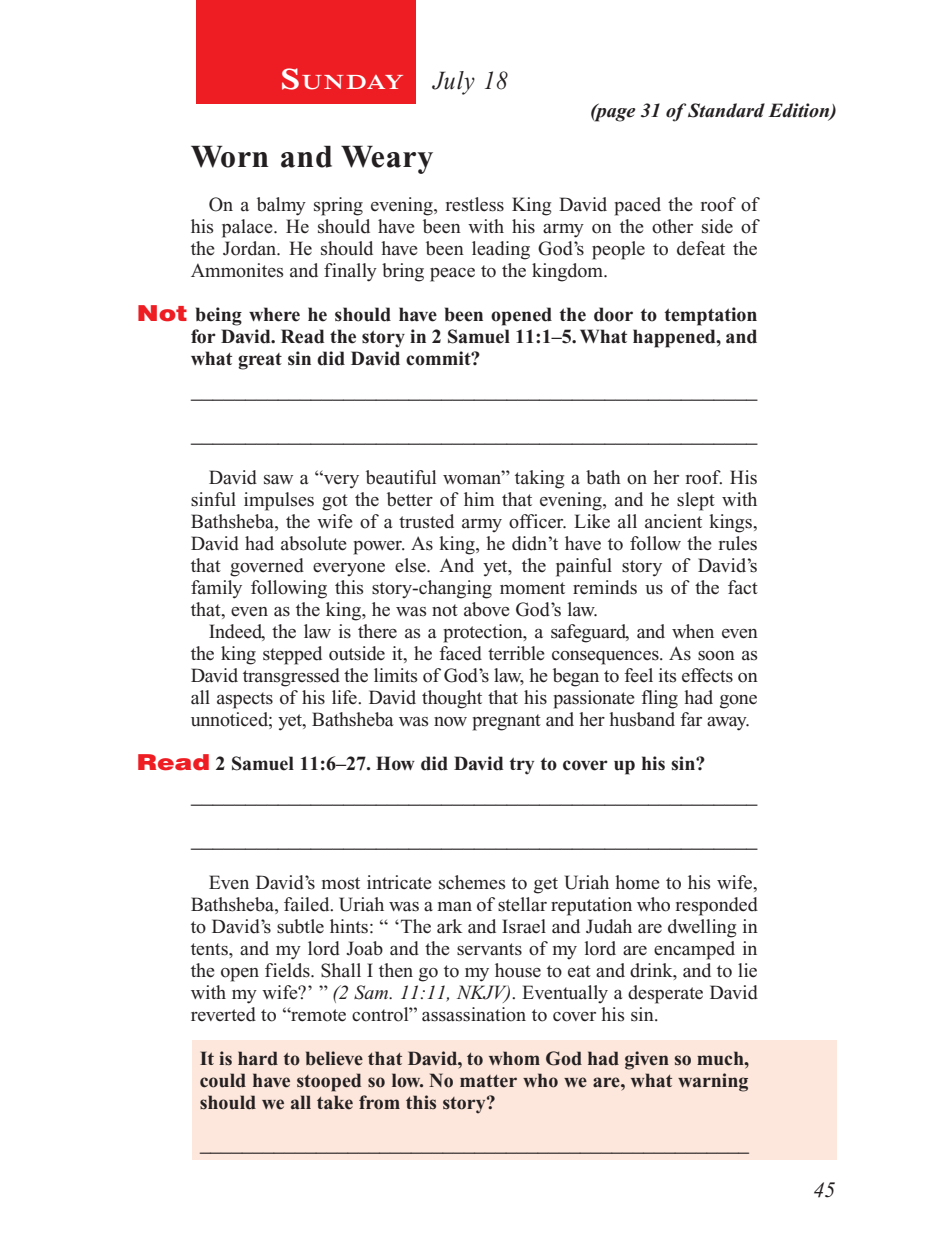
<style>
.page{position:relative;width:936px;height:1260px;background:#fff}
.page>*{position:absolute;margin:0;border:0;box-sizing:border-box;transform-origin:0 0}
.t1{font:700 32px "Times New Roman PS Std";letter-spacing:.025em;color:#231f20}
.t2{font:italic 26px "Times New Roman PS Std";letter-spacing:.045em;color:#231f20;scale:.9 1}
.t3{font:22px/44px "Times New Roman PS Std";color:#231f20}
.t4{font:22px "Times New Roman PS Std";color:#231f20;scale:.96 1}
.t5{font:italic 22px "Times New Roman PS Std";color:#231f20}
.t6{font:600 21px "Times NRMT Std";letter-spacing:.045em;color:#fff;scale:1.1 1}
.t7{font:20px/22px "Times New Roman PS Std";color:#231f20;text-align:justify}
.t8{font:700 20px/22px "Times New Roman PS Std";color:#231f20;text-align:justify}
.t9{font:italic 700 20px "Times New Roman PS Std";color:#231f20}
.s1{font-size:30px}
.s2{font-family:"Helvetica LT Std";font-weight:900;font-size:22px;color:#ee1d23}
.s3{font-style:italic}
</style>
<div class="page">
<div style="left:196px;top:0;width:220px;height:103px;background:#ee1d23"></div>
<div style="left:193px;top:1040px;width:644px;height:120px;background:#fde7dc"></div>
<p class="t6" style="left:280px;top:70px;width:114px"><span class="s1">S</span>UNDAY</p>
<h2 class="t2" style="left:433px;top:66px;width:85px">July 18</h2>
<p class="t9" style="left:590px;top:100px;width:248px">(page 31 of Standard Edition)</p>
<h1 class="t1" style="left:191px;top:138px;width:244px">Worn and Weary</h1>
<p class="t7" style="left:191px;top:193px;width:569px;text-indent:18px">On a balmy spring evening, restless King David paced the roof of his palace. He should have been with his army on the other side of the Jordan. He should have been leading God’s people to defeat the Ammonites and finally bring peace to the kingdom.</p>
<p class="t8" style="left:191px;top:303px;width:569px;text-indent:-54px"><span class="s2">Not</span> being where he should have been opened the door to temptation for David. Read the story in 2 Samuel 11:1–5. What happened, and what great sin did David commit?</p>
<p class="t3" style="left:191px;top:368px;width:568px">____________________________________________________ ____________________________________________________</p>
<p class="t7" style="left:191px;top:466px;width:569px;text-indent:18px">David saw a “very beautiful woman” taking a bath on her roof. His sinful impulses got the better of him that evening, and he slept with Bathsheba, the wife of a trusted army officer. Like all ancient kings, David had absolute power. As king, he didn’t have to follow the rules that governed everyone else. And yet, the painful story of David’s family following this story-changing moment reminds us of the fact that, even as the king, he was not above God’s law.</p>
<p class="t7" style="left:191px;top:620px;width:569px;text-indent:18px">Indeed, the law is there as a protection, a safeguard, and when even the king stepped outside it, he faced terrible consequences. As soon as David transgressed the limits of God’s law, he began to feel its effects on all aspects of his life. David thought that his passionate fling had gone unnoticed; yet, Bathsheba was now pregnant and her husband far away.</p>
<p class="t8" style="left:137px;top:752px;width:570px"><span class="s2">Read</span> 2 Samuel 11:6–27. How did David try to cover up his sin?</p>
<p class="t3" style="left:191px;top:773px;width:568px">____________________________________________________ ____________________________________________________</p>
<p class="t7" style="left:191px;top:871px;width:569px;text-indent:18px">Even David’s most intricate schemes to get Uriah home to his wife, Bathsheba, failed. Uriah was a man of stellar reputation who responded to David’s subtle hints: “ ‘The ark and Israel and Judah are dwelling in tents, and my lord Joab and the servants of my lord are encamped in the open fields. Shall I then go to my house to eat and drink, and to lie with my wife?’ ” <span class="s3">(2 Sam. 11:11, NKJV)</span>. Eventually a desperate David reverted to “remote control” assassination to cover his sin.</p>
<p class="t8" style="left:200px;top:1047px;width:551px">It is hard to believe that David, to whom God had given so much, could have stooped so low. No matter who we are, what warning should we all take from this story?</p>
<p class="t4" style="left:200px;top:1131px;width:573px">____________________________________________________</p>
<p class="t5" style="left:813px;top:1178px;width:23px">45</p>
</div>
